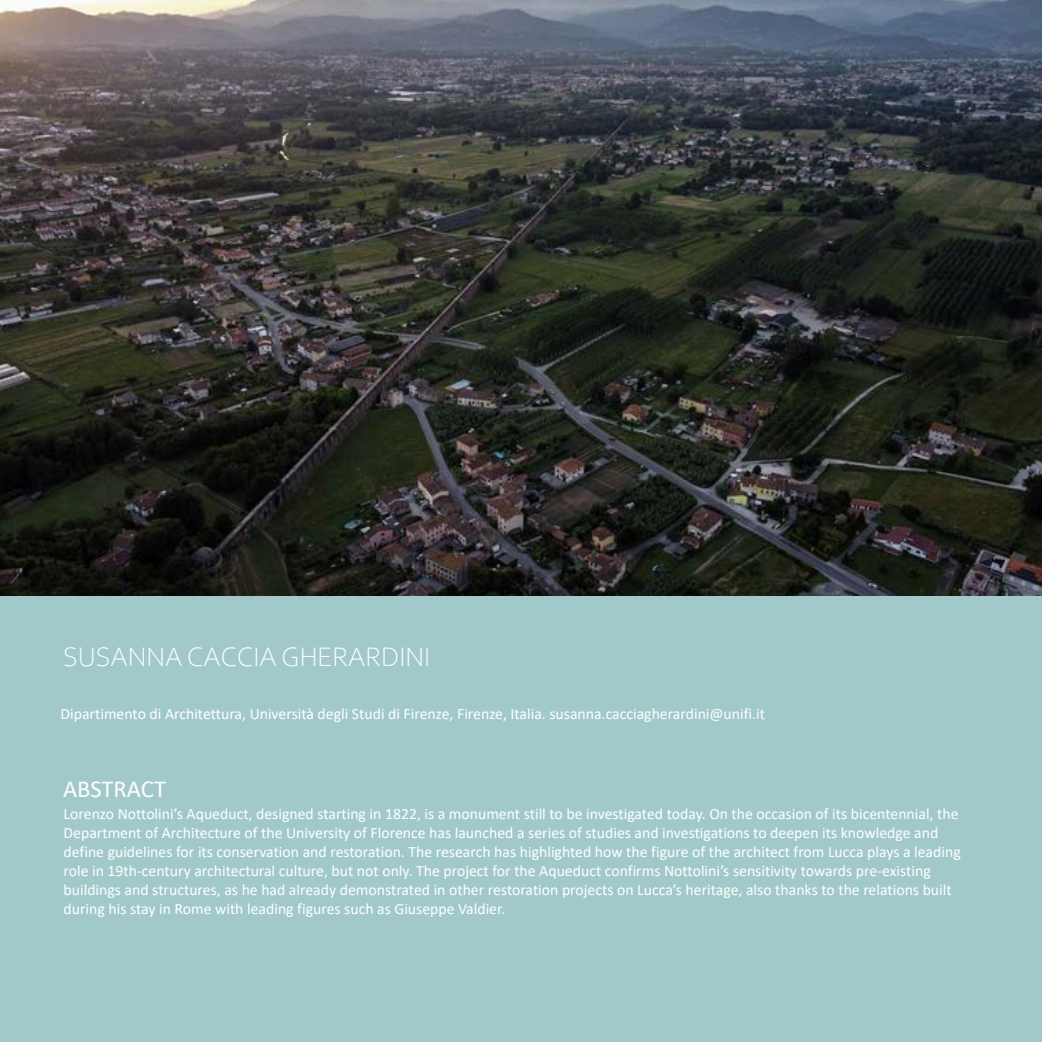
<style>
.page{position:relative;width:1042px;height:1042px;background:#fff}
.page>*{position:absolute;margin:0;border:0;box-sizing:border-box;transform-origin:0 0}
.Nombre_autores{font:300 28px "Corbel";color:#fff}
.Portada_contenido{font:24.5px "Calibri";color:#fff}
.Portada_contenido-2{font:15.75px/18.9px "Calibri";color:#fff}
</style>
<div class="page">
<div style="left:0;top:595px;width:1042px;height:447px;background:#a1c9c9"></div>
<img style="left:0;top:0;width:1042px;height:595px">
<p class="Nombre_autores" style="left:63px;top:638px;width:369px">SUSANNA CACCIA GHERARDINI</p>
<p class="Portada_contenido-2" style="left:61px;top:704px;width:706px">Dipartimento di Architettura, Università degli Studi di Firenze, Firenze, Italia. susanna.cacciagherardini@unifi.it</p>
<p class="Portada_contenido" style="left:63px;top:772px;width:104px">ABSTRACT</p>
<p class="Portada_contenido-2" style="left:64px;top:804px;width:898px">Lorenzo Nottolini’s Aqueduct, designed starting in 1822, is a monument still to be investigated today. On the occasion of its bicentennial, the Department of Architecture of the University of Florence has launched a series of studies and investigations to deepen its knowledge and define guidelines for its conservation and restoration. The research has highlighted how the figure of the architect from Lucca plays a leading role in 19th-century architectural culture, but not only. The project for the Aqueduct confirms Nottolini’s sensitivity towards pre-existing buildings and structures, as he had already demonstrated in other restoration projects on Lucca’s heritage, also thanks to the relations built during his stay in Rome with leading figures such as Giuseppe Valdier.</p>
</div>
